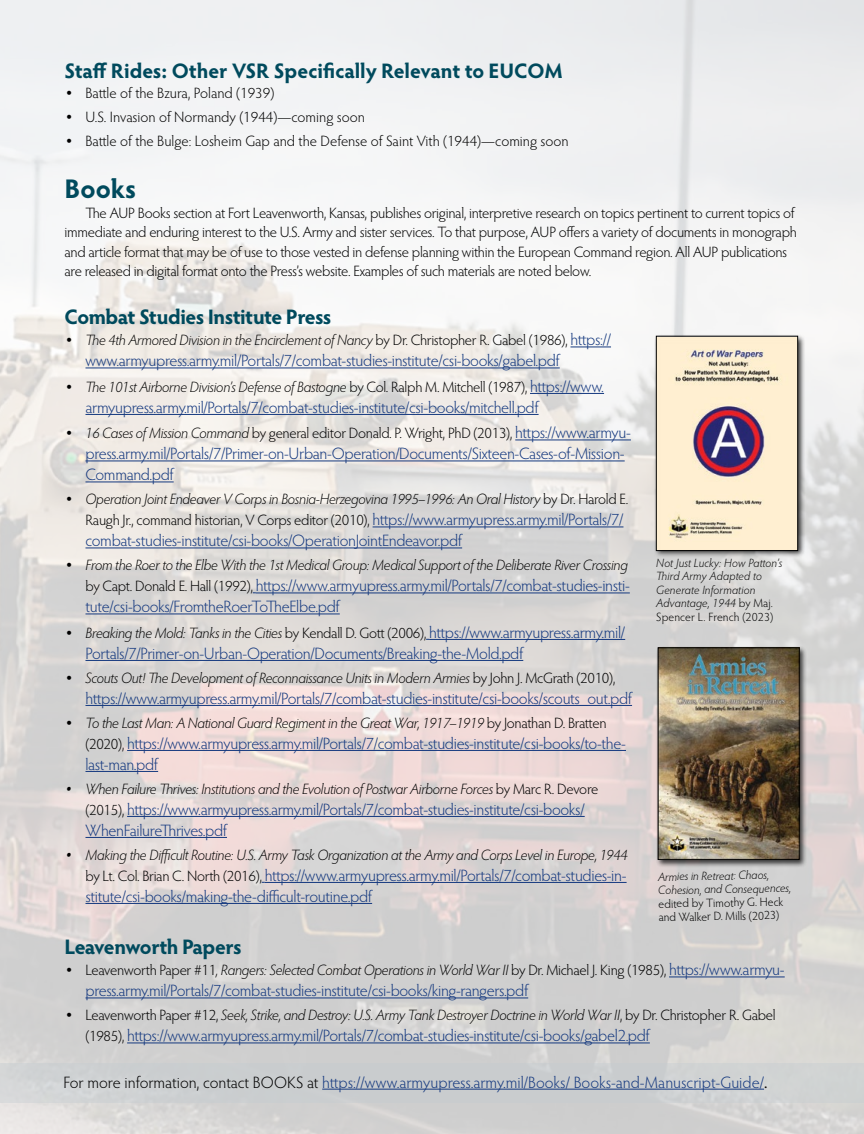
<style>
.page{position:relative;width:864px;height:1134px;background:#fff}
.page>*{position:absolute;margin:0;border:0;box-sizing:border-box;transform-origin:0 0}
.wr-header_Larger{font:700 27px "Hypatia Sans Pro";color:#004a5d}
.wr-header{font:700 21px "Hypatia Sans Pro";letter-spacing:-.02em;color:#004a5d}
.body-bulleted_ad_spa{font:300 16.5px/21px "Hypatia Sans Pro";letter-spacing:-.02em;color:#15397f}
.wr-body{font:300 16.5px "Hypatia Sans Pro";color:#15397f}
.body-bulleted_ad_spa-2{font:italic 300 15px/21px "Hypatia Sans Pro";letter-spacing:-.02em;color:#000}
.wr-body-2{font:300 15px/19.5px "Hypatia Sans Pro";letter-spacing:-.02em;color:#000}
.body-bulleted_ad_spa-3{font:300 15px "Hypatia Sans Pro";letter-spacing:-.005em;color:#000}
.t1{font:italic 300 12px/13.5px "Hypatia Sans Pro";letter-spacing:.01em;color:#000}
.t2{font:300 12px/13.5px "Hypatia Sans Pro";color:#000}
.s1{font-size:26.25px}
.s2{font-style:normal;font-size:26.25px}
.s3{font-style:normal}
.s4{font-style:normal;font-size:16.5px;color:#15397f}
.s5{font-style:italic}
.s6{font-size:16.5px;color:#15397f}
.s7{font-size:15px;color:#000}
.s8{color:#000}
.s9{font-weight:400;color:#000}
</style>
<div class="page">
<img style="left:0;top:0;width:864px;height:1134px">
<hr style="left:571px;top:347px;width:40px;height:1px;background:#15397f">
<hr style="left:86px;top:368px;width:474px;height:1px;background:#15397f">
<hr style="left:530px;top:393px;width:74px;height:1px;background:#15397f">
<hr style="left:86px;top:414px;width:453px;height:1px;background:#15397f">
<hr style="left:515px;top:440px;width:116px;height:1px;background:#15397f">
<hr style="left:86px;top:461px;width:539px;height:1px;background:#15397f">
<hr style="left:86px;top:482px;width:88px;height:1px;background:#15397f">
<hr style="left:373px;top:527px;width:250px;height:1px;background:#15397f">
<hr style="left:86px;top:548px;width:376px;height:1px;background:#15397f">
<hr style="left:256px;top:593px;width:374px;height:1px;background:#15397f">
<hr style="left:86px;top:614px;width:254px;height:1px;background:#15397f">
<hr style="left:429px;top:639px;width:196px;height:1px;background:#15397f">
<hr style="left:86px;top:660px;width:437px;height:1px;background:#15397f">
<hr style="left:86px;top:705px;width:546px;height:1px;background:#15397f">
<hr style="left:127px;top:750px;width:499px;height:1px;background:#15397f">
<hr style="left:86px;top:771px;width:72px;height:1px;background:#15397f">
<hr style="left:127px;top:816px;width:458px;height:1px;background:#15397f">
<hr style="left:86px;top:837px;width:141px;height:1px;background:#15397f">
<hr style="left:265px;top:882px;width:362px;height:1px;background:#15397f">
<hr style="left:86px;top:903px;width:286px;height:1px;background:#15397f">
<hr style="left:669px;top:977px;width:116px;height:1px;background:#15397f">
<hr style="left:86px;top:998px;width:442px;height:1px;background:#15397f">
<hr style="left:127px;top:1043px;width:523px;height:1px;background:#15397f">
<div style="left:654px;top:334px;width:152px;height:224px;background:#000;opacity:.75"></div>
<img style="left:658px;top:338px;width:138px;height:211px">
<div style="left:656px;top:336px;width:142px;height:215px;border:1px solid #000"></div>
<div style="left:656px;top:646px;width:151px;height:222px;background:#000;opacity:.75"></div>
<img style="left:660px;top:650px;width:137px;height:208px">
<div style="left:658px;top:648px;width:141px;height:212px;border:1px solid #000"></div>
<div style="left:0;top:1063px;width:864px;height:40px;background:#caced0"></div>
<hr style="left:322px;top:1089px;width:442px;height:1px;background:#15397f">
<h1 class="wr-header" style="left:64px;top:56px;width:500px">Staff Rides: Other VSR Specifically Relevant to EUCOM</h1>
<p class="body-bulleted_ad_spa-3" style="left:64px;top:83px;width:211px"><span class="s1">•</span> Battle of the Bzura, Poland (1939)</p>
<p class="body-bulleted_ad_spa-3" style="left:64px;top:107px;width:302px"><span class="s1">•</span> U.S. Invasion of Normandy (1944)—coming soon</p>
<p class="body-bulleted_ad_spa-3" style="left:64px;top:131px;width:506px"><span class="s1">•</span> Battle of the Bulge: Losheim Gap and the Defense of Saint Vith (1944)—coming soon</p>
<h1 class="wr-header_Larger" style="left:64px;top:170px;width:73px">Books</h1>
<p class="wr-body-2" style="left:64px;top:203px;width:734px;text-indent:21px">The AUP Books section at Fort Leavenworth, Kansas, publishes original, interpretive research on topics pertinent to current topics of immediate and enduring interest to the U.S. Army and sister services. To that purpose, AUP offers a variety of documents in monograph and article format that may be of use to those vested in defense planning within the European Command region. All AUP publications are released in digital format onto the Press’s website. Examples of such materials are noted below.</p>
<h1 class="wr-header" style="left:64px;top:302px;width:268px">Combat Studies Institute Press</h1>
<p class="body-bulleted_ad_spa-2" style="left:64px;top:329px;width:548px"><span class="s2">•</span> The 4th Armored Division in the Encirclement of Nancy <span class="s3">by Dr. Christopher R. Gabel (1986),</span> <span class="s4">https://</span></p>
<p class="body-bulleted_ad_spa" style="left:86px;top:350px;width:476px">www.armyupress.army.mil/Portals/7/combat-studies-institute/csi-books/gabel.pdf</p>
<p class="body-bulleted_ad_spa-2" style="left:64px;top:376px;width:541px"><span class="s2">•</span> The 101st Airborne Division’s Defense of Bastogne <span class="s3">by Col. Ralph M. Mitchell (1987),</span> <span class="s4">https://www.</span></p>
<p class="body-bulleted_ad_spa" style="left:86px;top:396px;width:455px">armyupress.army.mil/Portals/7/combat-studies-institute/csi-books/mitchell.pdf</p>
<p class="body-bulleted_ad_spa-3" style="left:64px;top:424px;width:568px"><span class="s1">•</span> <span class="s5">16 Cases of Mission Command</span> by general editor Donald. P. Wright, PhD (2013), <span class="s6">https://www.armyu-</span></p>
<p class="body-bulleted_ad_spa" style="left:86px;top:443px;width:541px">press.army.mil/Portals/7/Primer-on-Urban-Operation/Documents/Sixteen-Cases-of-Mission-<br>Command.pdf</p>
<p class="body-bulleted_ad_spa-2" style="left:86px;top:488px;width:544px;text-indent:-21px"><span class="s2">•</span> Operation Joint Endeaver V Corps in Bosnia-Herzegovina 1995–1996: An Oral History <span class="s3">by Dr. Harold E.<br>Raugh Jr., command historian, V Corps editor (2010),</span> <span class="s4">https://www.armyupress.army.mil/Portals/7/</span></p>
<p class="body-bulleted_ad_spa" style="left:86px;top:530px;width:378px">combat-studies-institute/csi-books/OperationJointEndeavor.pdf</p>
<p class="body-bulleted_ad_spa-2" style="left:64px;top:554px;width:565px"><span class="s2">•</span> From the Roer to the Elbe With the 1st Medical Group: Medical Support of the Deliberate River Crossing</p>
<p class="body-bulleted_ad_spa" style="left:86px;top:575px;width:546px"><span class="s7">by Capt. Donald E. Hall (1992),</span> https://www.armyupress.army.mil/Portals/7/combat-studies-insti&shy;tute/csi-books/FromtheRoerToTheElbe.pdf</p>
<p class="body-bulleted_ad_spa-2" style="left:64px;top:622px;width:562px"><span class="s2">•</span> Breaking the Mold: Tanks in the Cities <span class="s3">by Kendall D. Gott (2006),</span> <span class="s4">https://www.armyupress.army.mil/</span></p>
<p class="body-bulleted_ad_spa" style="left:86px;top:642px;width:439px">Portals/7/Primer-on-Urban-Operation/Documents/Breaking-the-Mold.pdf</p>
<p class="body-bulleted_ad_spa-2" style="left:64px;top:667px;width:552px"><span class="s2">•</span> Scouts Out! The Development of Reconnaissance Units in Modern Armies <span class="s3">by John J. McGrath (2010),</span></p>
<p class="body-bulleted_ad_spa" style="left:86px;top:687px;width:548px">https://www.armyupress.army.mil/Portals/7/combat-studies-institute/csi-books/scouts_out.pdf</p>
<p class="body-bulleted_ad_spa-2" style="left:64px;top:712px;width:544px"><span class="s2">•</span> To the Last Man: A National Guard Regiment in the Great War, 1917–1919 <span class="s3">by Jonathan D. Bratten</span></p>
<p class="body-bulleted_ad_spa" style="left:86px;top:732px;width:542px"><span class="s7">(2020),</span> https://www.armyupress.army.mil/Portals/7/combat-studies-institute/csi-books/to-the&shy;last-man.pdf</p>
<p class="body-bulleted_ad_spa-2" style="left:64px;top:778px;width:535px"><span class="s1">•</span> When Failure Thrives: Institutions and the Evolution of Postwar Airborne Forces <span class="s3">by Marc R. Devore</span></p>
<p class="body-bulleted_ad_spa" style="left:86px;top:798px;width:501px"><span class="s7">(2015),</span> https://www.armyupress.army.mil/Portals/7/combat-studies-institute/csi-books/<br>WhenFailureThrives.pdf</p>
<p class="body-bulleted_ad_spa-2" style="left:64px;top:844px;width:565px"><span class="s1">•</span> Making the Difficult Routine: U.S. Army Task Organization at the Army and Corps Level in Europe, 1944</p>
<p class="body-bulleted_ad_spa" style="left:86px;top:864px;width:543px"><span class="s7">by Lt. Col. Brian C. North (2016),</span> https://www.armyupress.army.mil/Portals/7/combat-studies-in&shy;stitute/csi-books/making-the-difficult-routine.pdf</p>
<h1 class="wr-header" style="left:64px;top:932px;width:179px">Leavenworth Papers</h1>
<p class="body-bulleted_ad_spa-2" style="left:64px;top:959px;width:722px"><span class="s2">•</span> <span class="s3">Leavenworth Paper #11</span>, Rangers: Selected Combat Operations in World War II <span class="s3">by Dr. Michael J. King (1985),</span> <span class="s4">https://www.armyu-</span></p>
<p class="body-bulleted_ad_spa" style="left:86px;top:980px;width:444px">press.army.mil/Portals/7/combat-studies-institute/csi-books/king-rangers.pdf</p>
<p class="body-bulleted_ad_spa-2" style="left:64px;top:1004px;width:713px"><span class="s2">•</span> <span class="s3">Leavenworth Paper #12,</span> Seek, Strike, and Destroy: U.S. Army Tank Destroyer Doctrine in World War II<span class="s3">, by Dr. Christopher R. Gabel</span></p>
<p class="body-bulleted_ad_spa" style="left:86px;top:1025px;width:566px"><span class="s7">(1985),</span> https://www.armyupress.army.mil/Portals/7/combat-studies-institute/csi-books/gabel2.pdf</p>
<p class="t1" style="left:656px;top:555px;width:128px">Not Just Lucky: How Patton’s<br>Third Army Adapted to<br>Generate Information<br>Advantage, 1944 <span class="s3">by Maj.<br>Spencer L. French (2023)</span></p>
<p class="t1" style="left:658px;top:870px;width:134px;rotate:-1deg">Armies in Retreat: Chaos,<br>Cohesion, and Consequences,</p>
<p class="t2" style="left:658px;top:897px;width:126px;rotate:-1deg">edited by Timothy G. Heck and Walker D. Mills (2023)</p>
<p class="wr-body" style="left:63px;top:1071px;width:705px"><span class="s8">For more information, contact BOOKS at</span> https://www.armyupress.army.mil/Books/ Books-and-Manuscript-Guide/<span class="s9">.</span></p>
</div>
